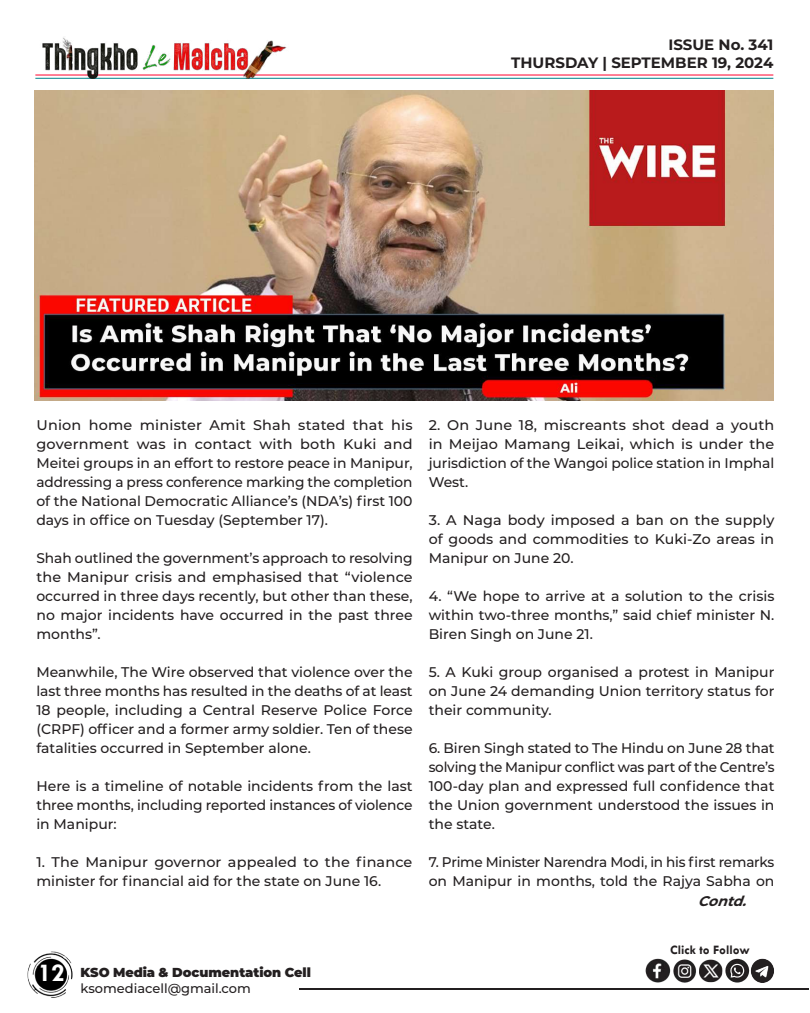
<style>
.page{position:relative;width:810px;height:1013px;background:#fff}
.page>*{position:absolute;margin:0;border:0;box-sizing:border-box;transform-origin:0 0}
.t1{font:700 26px "Tw Cen";color:#fff}
.t2{font:700 15px/18px "Montserrat";color:#231f20;text-align:right}
.t3{font:500 14px/19px "Montserrat";color:#231f20;text-align:justify}
.t4{font:italic 700 14px "Montserrat";color:#231f20}
.t5{font:900 13px "Montserrat";letter-spacing:-.005em;color:#231f20}
.t6{font:500 13px "Montserrat";color:#231f20}
.t7{font:700 13px "Tw Cen";color:#231f20}
</style>
<div class="page">
<hr style="left:299px;top:988px;width:509px;height:1px;background:#231f20">
<img style="left:27px;top:951px;width:46px;height:47px">
<hr style="left:35px;top:74px;width:738px;height:1px;background:#ff002d">
<hr style="left:35px;top:78px;width:738px;height:1px;background:#00848b">
<img style="left:35px;top:37px;width:254px;height:42px">
<img style="left:645px;top:958px;width:129px;height:25px">
<img style="left:35px;top:90px;width:738px;height:310px">
<p class="t2" style="left:511px;top:35px;width:264px">ISSUE No. 341<br>THURSDAY | SEPTEMBER 19, 2024</p>
<p class="t3" style="left:36px;top:415px;width:378px">Union home minister Amit Shah stated that his government was in contact with both Kuki and Meitei groups in an effort to restore peace in Manipur, addressing a press conference marking the completion of the National Democratic Alliance’s (NDA’s) first 100 days in office on Tuesday (September 17).</p>
<p class="t3" style="left:36px;top:548px;width:378px">Shah outlined the government’s approach to resolving the Manipur crisis and emphasised that “violence occurred in three days recently, but other than these, no major incidents have occurred in the past three months”.</p>
<p class="t3" style="left:36px;top:662px;width:378px">Meanwhile, The Wire observed that violence over the last three months has resulted in the deaths of at least 18 people, including a Central Reserve Police Force (CRPF) officer and a former army soldier. Ten of these fatalities occurred in September alone.</p>
<p class="t3" style="left:36px;top:776px;width:378px">Here is a timeline of notable incidents from the last three months, including reported instances of violence in Manipur:</p>
<p class="t3" style="left:36px;top:852px;width:378px">1. The Manipur governor appealed to the finance minister for financial aid for the state on June 16.</p>
<p class="t3" style="left:429px;top:415px;width:347px">2. On June 18, miscreants shot dead a youth in Meijao Mamang Leikai, which is under the jurisdiction of the Wangoi police station in Imphal West.</p>
<p class="t3" style="left:429px;top:510px;width:347px">3. A Naga body imposed a ban on the supply of goods and commodities to Kuki-Zo areas in Manipur on June 20.</p>
<p class="t3" style="left:429px;top:586px;width:347px">4. “We hope to arrive at a solution to the crisis within two-three months,” said chief minister N.<br>Biren Singh on June 21.</p>
<p class="t3" style="left:429px;top:662px;width:347px">5. A Kuki group organised a protest in Manipur on June 24 demanding Union territory status for their community.</p>
<p class="t3" style="left:429px;top:738px;width:347px">6. Biren Singh stated to The Hindu on June 28 that solving the Manipur conflict was part of the Centre’s 100-day plan and expressed full confidence that the Union government understood the issues in the state.</p>
<p class="t3" style="left:429px;top:852px;width:347px">7. Prime Minister Narendra Modi, in his first remarks on Manipur in months, told the Rajya Sabha on</p>
<p class="t4" style="left:698px;top:891px;width:56px">Contd.</p>
<h1 class="t1" style="left:38px;top:957px;width:28px">12</h1>
<p class="t5" style="left:81px;top:962px;width:232px">KSO Media &amp; Documentation Cell</p>
<p class="t6" style="left:81px;top:978px;width:172px">ksomediacell@gmail.com</p>
<p class="t7" style="left:670px;top:942px;width:81px">Click to Follow</p>
</div>
